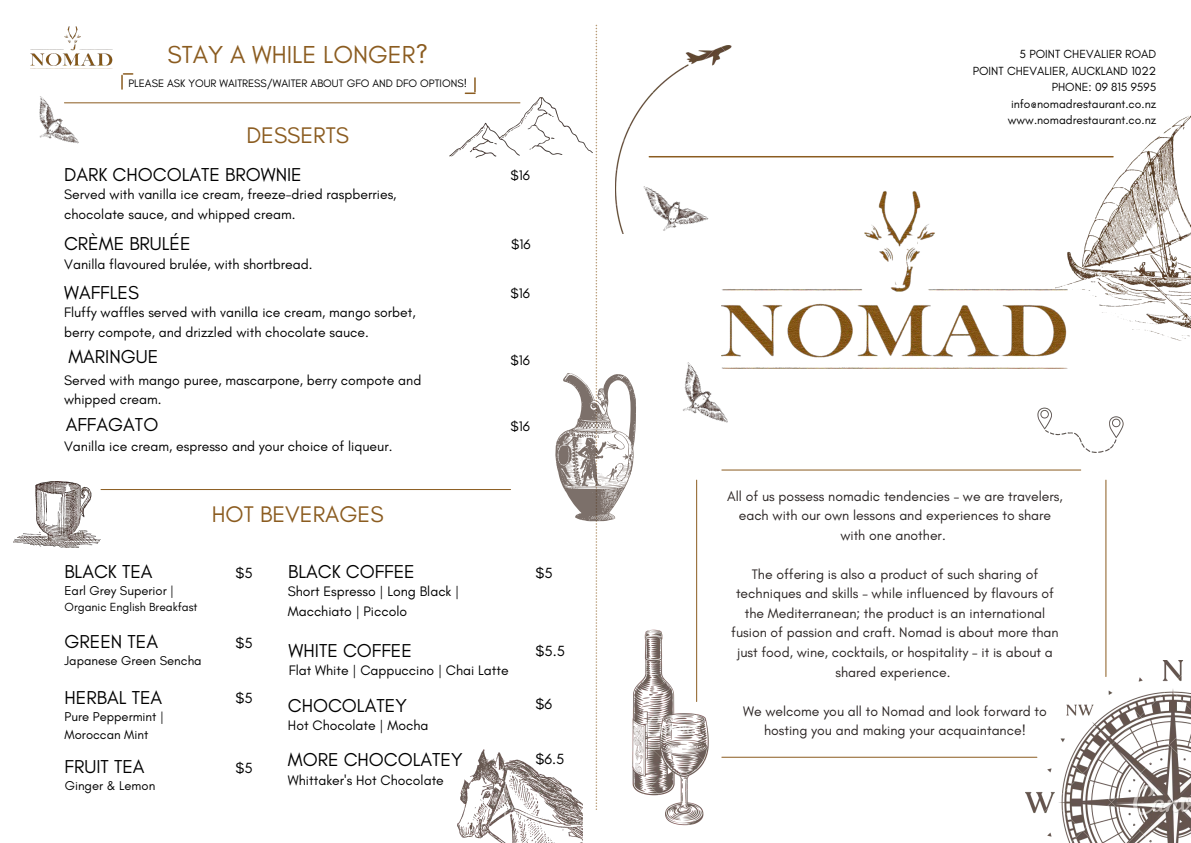
<style>
.page{position:relative;width:1191px;height:843px;background:#fff}
.page>*{position:absolute;margin:0;border:0;box-sizing:border-box;transform-origin:0 0}
.t1{font:25px "Glacial Indifference";color:#8b5c20}
.t2{font:23px "Glacial Indifference";color:#8b5c20}
.t3{font:19px "Glacial Indifference";color:#000}
.t4{font:15px "Glacial Indifference";color:#000}
.t5{font:14px/19.5px "Glacial Indifference";color:#000}
.t6{font:14px/19.5px "Glacial Indifference";color:#2a2423;text-align:center}
.t7{font:13px/18px "Glacial Indifference";color:#000}
.t8{font:12px/16.5px "Glacial Indifference";color:#000;text-align:right}
.t9{font:11px "Glacial Indifference";color:#000}
</style>
<div class="page">
<hr style="left:64px;top:102px;width:456px;height:1px;background:#8b5c20">
<svg style="left:121px;top:73px;width:12px;height:16px"></svg>
<svg style="left:465px;top:78px;width:10px;height:16px"></svg>
<img style="left:30px;top:26px;width:82px;height:43px">
<hr style="left:649px;top:156px;width:463px;height:1px;background:#8b5c20">
<hr style="left:101px;top:489px;width:409px;height:1px;background:#8b5c20">
<img style="left:721px;top:191px;width:347px;height:178px">
<hr style="left:696px;top:480px;width:1px;height:221px;background:#8b5c20">
<hr style="left:1105px;top:480px;width:1px;height:196px;background:#8b5c20">
<hr style="left:721px;top:756px;width:315px;height:1px;background:#8b5c20">
<hr style="left:721px;top:469px;width:359px;height:1px;background:#8b5c20">
<img style="left:1037px;top:407px;width:86px;height:45px">
<img style="left:636px;top:46px;width:243px;height:187px">
<img style="left:1025px;top:660px;width:165px;height:182px">
<img style="left:457px;top:749px;width:126px;height:93px">
<img style="left:636px;top:186px;width:75px;height:47px">
<img style="left:1054px;top:116px;width:136px;height:224px">
<img style="left:636px;top:629px;width:72px;height:196px">
<img style="left:14px;top:481px;width:86px;height:66px">
<img style="left:449px;top:97px;width:106px;height:60px">
<img style="left:39px;top:96px;width:45px;height:48px">
<svg style="left:555px;top:25px;width:81px;height:784px"></svg>
<img style="left:683px;top:362px;width:52px;height:61px">
<p class="t1" style="left:167px;top:39px;width:262px">STAY A WHILE LONGER?</p>
<h1 class="t9" style="left:128px;top:77px;width:340px">PLEASE ASK YOUR WAITRESS/WAITER ABOUT GFO AND DFO OPTIONS!</h1>
<p class="t2" style="left:246px;top:121px;width:104px">DESSERTS</p>
<h3 class="t3" style="left:64px;top:162px;width:239px">DARK CHOCOLATE BROWNIE</h3>
<p class="t5" style="left:64px;top:184px;width:334px">Served with vanilla ice cream, freeze-dried raspberries, chocolate sauce, and whipped cream.</p>
<h3 class="t3" style="left:64px;top:232px;width:128px">CRÈME BRULÉE</h3>
<h2 class="t5" style="left:64px;top:254px;width:250px">Vanilla flavoured brulée, with shortbread.</h2>
<h3 class="t5" style="left:510px;top:165px;width:21px">$16</h3>
<h2 class="t5" style="left:511px;top:234px;width:21px">$16</h2>
<h3 class="t3" style="left:64px;top:280px;width:76px">WAFFLES</h3>
<h2 class="t5" style="left:510px;top:283px;width:21px">$16</h2>
<h3 class="t5" style="left:64px;top:302px;width:353px">Fluffy waffles served with vanilla ice cream, mango sorbet, berry compote, and drizzled with chocolate sauce.</h3>
<p class="t3" style="left:68px;top:345px;width:92px">MARINGUE</p>
<p class="t5" style="left:64px;top:370px;width:359px">Served with mango puree, mascarpone, berry compote and whipped cream.</p>
<h3 class="t5" style="left:510px;top:350px;width:21px">$16</h3>
<h3 class="t3" style="left:66px;top:413px;width:94px">AFFAGATO</h3>
<p class="t5" style="left:510px;top:416px;width:21px">$16</p>
<h4 class="t5" style="left:64px;top:436px;width:330px">Vanilla ice cream, espresso and your choice of liqueur.</h4>
<h3 class="t2" style="left:212px;top:500px;width:173px">HOT BEVERAGES</h3>
<h3 class="t3" style="left:64px;top:559px;width:90px">BLACK TEA</h3>
<p class="t7" style="left:64px;top:581px;width:111px">Earl Grey Superior |</p>
<p class="t3" style="left:64px;top:630px;width:95px">GREEN TEA</p>
<h2 class="t7" style="left:65px;top:651px;width:139px">Japanese Green Sencha</h2>
<h3 class="t3" style="left:65px;top:685px;width:99px">HERBAL TEA</h3>
<h3 class="t7" style="left:65px;top:707px;width:101px">Pure Peppermint |<br>Moroccan Mint</h3>
<p class="t3" style="left:65px;top:754px;width:81px">FRUIT TEA</p>
<h3 class="t7" style="left:65px;top:776px;width:92px">Ginger &amp; Lemon</h3>
<h3 class="t8" style="left:65px;top:598px;width:134px">Organic English Breakfast</h3>
<h2 class="t4" style="left:235px;top:563px;width:19px">$5</h2>
<h3 class="t4" style="left:235px;top:633px;width:19px">$5</h3>
<h4 class="t4" style="left:235px;top:688px;width:19px">$5</h4>
<p class="t4" style="left:235px;top:758px;width:19px">$5</p>
<h3 class="t3" style="left:288px;top:559px;width:128px">BLACK COFFEE</h3>
<h3 class="t5" style="left:288px;top:581px;width:173px">Short Espresso | Long Black |<br>Macchiato | Piccolo</h3>
<h2 class="t3" style="left:288px;top:638px;width:125px">WHITE COFFEE</h2>
<h2 class="t5" style="left:289px;top:660px;width:221px">Flat White | Cappuccino | Chai Latte</h2>
<h3 class="t3" style="left:288px;top:693px;width:120px">CHOCOLATEY</h3>
<h3 class="t5" style="left:288px;top:715px;width:142px">Hot Chocolate | Mocha</h3>
<h4 class="t3" style="left:288px;top:748px;width:176px">MORE CHOCOLATEY</h4>
<h3 class="t5" style="left:288px;top:770px;width:157px">Whittaker's Hot Chocolate</h3>
<h1 class="t4" style="left:535px;top:563px;width:19px">$5</h1>
<h2 class="t4" style="left:535px;top:641px;width:31px">$5.5</h2>
<h3 class="t4" style="left:535px;top:694px;width:18px">$6</h3>
<h4 class="t4" style="left:535px;top:749px;width:30px">$6.5</h4>
<h3 class="t8" style="left:972px;top:46px;width:185px">5 POINT CHEVALIER ROAD<br>POINT CHEVALIER, AUCKLAND 1022<br>PHONE: 09 815 9595 info@nomadrestaurant.co.nz www.nomadrestaurant.co.nz</h3>
<h2 class="t6" style="left:727px;top:486px;width:337px">All of us possess nomadic tendencies – we are travelers, each with our own lessons and experiences to share with one another.</h2>
<h3 class="t6" style="left:731px;top:564px;width:329px">The offering is also a product of such sharing of techniques and skills – while influenced by flavours of the Mediterranean; the product is an international fusion of passion and craft. Nomad is about more than just food, wine, cocktails, or hospitality – it is about a shared experience.</h3>
<h2 class="t6" style="left:743px;top:700px;width:305px">We welcome you all to Nomad and look forward to hosting you and making your acquaintance!</h2>
</div>
